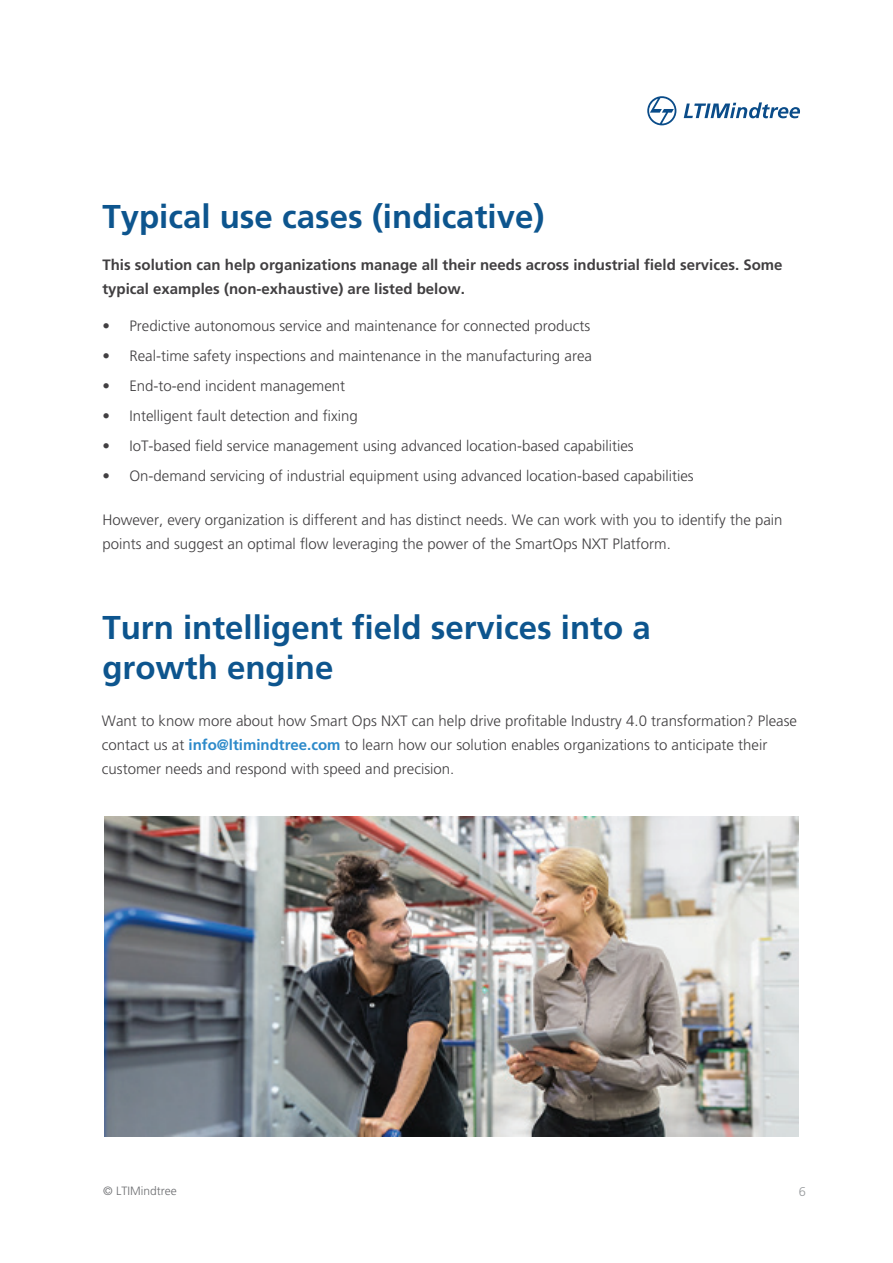
<style>
.page{position:relative;width:893px;height:1263px;background:#fff}
.page>*{position:absolute;margin:0;border:0;box-sizing:border-box;transform-origin:0 0}
.t1{font:700 33px/39.6px "Frutiger LT Pro";color:#0d558e}
.t2{font:300 15px/24px "Frutiger LT Pro";color:#413f41}
.t3{font:700 15px/24px "Frutiger LT Pro";color:#413f41}
.t4{font:300 12.75px "Frutiger LT Pro";color:#96999c}
.t5{font:300 12px "Frutiger LT Pro";color:#6d6e71}
.s1{font-weight:700;color:#2d8aca}
</style>
<div class="page">
<svg style="left:647px;top:96px;width:29px;height:29px"></svg>
<svg style="left:684px;top:102px;width:116px;height:16px"></svg>
<img style="left:104px;top:817px;width:695px;height:319px">
<h1 class="t1" style="left:102px;top:197px;width:443px">Typical use cases (indicative)</h1>
<p class="t3" style="left:102px;top:253px;width:682px">This solution can help organizations manage all their needs across industrial field services. Some typical examples (non-exhaustive) are listed below.</p>
<p class="t2" style="left:102px;top:314px;width:489px">• Predictive autonomous service and maintenance for connected products</p>
<p class="t2" style="left:102px;top:344px;width:491px">• Real-time safety inspections and maintenance in the manufacturing area</p>
<p class="t2" style="left:102px;top:374px;width:244px">• End-to-end incident management</p>
<p class="t2" style="left:102px;top:404px;width:257px">• Intelligent fault detection and fixing</p>
<p class="t2" style="left:102px;top:434px;width:533px">• IoT-based field service management using advanced location-based capabilities</p>
<p class="t2" style="left:102px;top:464px;width:593px">• On-demand servicing of industrial equipment using advanced location-based capabilities</p>
<p class="t2" style="left:102px;top:508px;width:682px">However, every organization is different and has distinct needs. We can work with you to identify the pain points and suggest an optimal flow leveraging the power of the SmartOps NXT Platform.</p>
<h1 class="t1" style="left:102px;top:608px;width:550px">Turn intelligent field services into a growth engine</h1>
<p class="t2" style="left:102px;top:709px;width:697px">Want to know more about how Smart Ops NXT can help drive profitable Industry 4.0 transformation? Please contact us at <span class="s1">info@ltimindtree.com</span> to learn how our solution enables organizations to anticipate their customer needs and respond with speed and precision.</p>
<p class="t5" style="left:103px;top:1184px;width:75px">© LTIMindtree</p>
<p class="t4" style="left:799px;top:1184px;width:9px">6</p>
</div>
